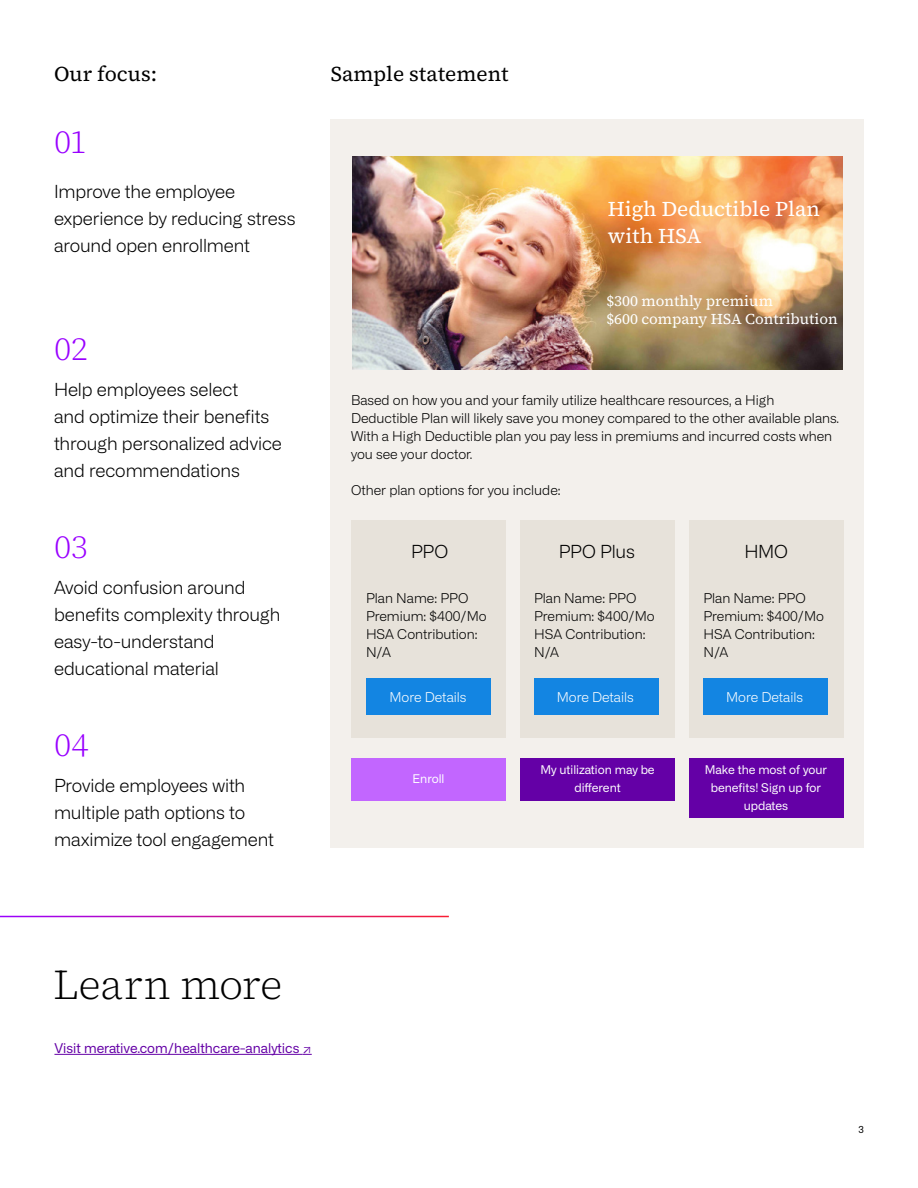
<style>
.page{position:relative;width:918px;height:1188px;background:#fff}
.page>*{position:absolute;margin:0;border:0;box-sizing:border-box;transform-origin:0 0}
.Headline_2__Source_S{font:300 42px "Source Serif 4";letter-spacing:-.005em;color:#000}
.Pull_Quote__Source_S{font:300 33px "Source Serif 4";letter-spacing:-.01em;color:#90f}
.Subhead_1__Source_Se{font:21px "Source Serif 4";color:#fff}
.Subhead_1__Source_Se-2{font:21px "Source Serif 4";color:#000}
.Subhead_3__Alliance{font:300 18px "Alliance No.1";letter-spacing:-.005em;color:#000}
.Subhead_2__Source_Se{font:15px "Source Serif 4";color:#fff}
.Standard_Copy__Allia{font:300 13.5px/18px "Alliance No.1";color:#000}
.Standard_Copy__Allia-2{font:13.5px "Alliance No.1";color:#6400a6}
.Standard_Copy__Allia-3{font:300 13.5px "Alliance No.1";color:#fff}
.Small_Copy__Alliance{font:12px/18px "Alliance No.1";color:#fff;text-align:center}
.t1{font:9.75px "Alliance No.1";color:#000}
.s1{font-family:"Source Serif 4"}
</style>
<div class="page">
<div style="left:331px;top:119px;width:533px;height:729px;background:#f3f0ec"></div>
<img style="left:352px;top:156px;width:491px;height:213px">
<div style="left:352px;top:520px;width:154px;height:217px;background:#e7e2da"></div>
<div style="left:520px;top:520px;width:154px;height:217px;background:#e7e2da"></div>
<div style="left:689px;top:520px;width:154px;height:217px;background:#e7e2da"></div>
<div style="left:367px;top:678px;width:124px;height:37px;background:#1385e2"></div>
<div style="left:352px;top:758px;width:154px;height:43px;background:#c266ff"></div>
<div style="left:521px;top:758px;width:154px;height:43px;background:#6400a6"></div>
<div style="left:689px;top:758px;width:154px;height:59px;background:#6400a6"></div>
<div style="left:534px;top:678px;width:124px;height:37px;background:#1385e2"></div>
<div style="left:703px;top:678px;width:125px;height:37px;background:#1385e2"></div>
<hr style="left:54px;top:1054px;width:249px;height:1px;background:#6400a6">
<p class="Subhead_1__Source_Se-2" style="left:54px;top:60px;width:105px">Our focus:</p>
<p class="Subhead_1__Source_Se-2" style="left:331px;top:60px;width:179px">Sample statement</p>
<p class="Pull_Quote__Source_S" style="left:54px;top:120px;width:35px">01</p>
<p class="Subhead_3__Alliance" style="left:54px;top:180px;width:183px">Improve the employee</p>
<p class="Subhead_3__Alliance" style="left:54px;top:207px;width:243px">experience by reducing stress</p>
<p class="Subhead_3__Alliance" style="left:54px;top:234px;width:198px">around open enrollment</p>
<p class="Pull_Quote__Source_S" style="left:54px;top:327px;width:36px">02</p>
<p class="Subhead_3__Alliance" style="left:54px;top:378px;width:186px">Help employees select</p>
<p class="Subhead_3__Alliance" style="left:54px;top:405px;width:217px">and optimize their benefits</p>
<p class="Subhead_3__Alliance" style="left:54px;top:432px;width:230px">through personalized advice</p>
<p class="Subhead_3__Alliance" style="left:54px;top:459px;width:187px">and recommendations</p>
<p class="Pull_Quote__Source_S" style="left:54px;top:525px;width:36px">03</p>
<p class="Subhead_3__Alliance" style="left:54px;top:576px;width:193px">Avoid confusion around</p>
<p class="Subhead_3__Alliance" style="left:54px;top:603px;width:228px">benefits complexity through</p>
<p class="Subhead_3__Alliance" style="left:54px;top:630px;width:162px">easy-to-understand</p>
<p class="Subhead_3__Alliance" style="left:54px;top:657px;width:166px">educational material</p>
<p class="Pull_Quote__Source_S" style="left:54px;top:723px;width:36px">04</p>
<p class="Subhead_3__Alliance" style="left:54px;top:774px;width:193px">Provide employees with</p>
<p class="Subhead_3__Alliance" style="left:54px;top:801px;width:193px">multiple path options to</p>
<p class="Subhead_3__Alliance" style="left:54px;top:828px;width:221px">maximize tool engagement</p>
<p class="Subhead_1__Source_Se" style="left:608px;top:195px;width:213px">High Deductible Plan</p>
<p class="Subhead_1__Source_Se" style="left:608px;top:222px;width:95px">with HSA</p>
<p class="Subhead_2__Source_Se" style="left:606px;top:291px;width:168px">$300 monthly premium</p>
<p class="Subhead_2__Source_Se" style="left:606px;top:309px;width:233px">$600 company HSA Contribution</p>
<p class="Standard_Copy__Allia" style="left:351px;top:391px;width:490px">Based on how you and your family utilize healthcare resources, a High Deductible Plan will likely save you money compared to the other available plans.<br>With a High Deductible plan you pay less in premiums and incurred costs when you see your doctor.</p>
<p class="Standard_Copy__Allia" style="left:351px;top:481px;width:211px">Other plan options for you include:</p>
<p class="Subhead_3__Alliance" style="left:411px;top:540px;width:39px">PPO</p>
<p class="Subhead_3__Alliance" style="left:559px;top:540px;width:78px">PPO Plus</p>
<p class="Subhead_3__Alliance" style="left:744px;top:540px;width:45px">HMO</p>
<p class="Standard_Copy__Allia" style="left:366px;top:589px;width:104px">Plan Name: PPO</p>
<p class="Standard_Copy__Allia" style="left:366px;top:607px;width:122px">Premium: $400/Mo</p>
<p class="Standard_Copy__Allia" style="left:366px;top:625px;width:113px">HSA Contribution:<br>N/A</p>
<p class="Standard_Copy__Allia" style="left:534px;top:589px;width:104px">Plan Name: PPO</p>
<p class="Standard_Copy__Allia" style="left:534px;top:607px;width:122px">Premium: $400/Mo</p>
<p class="Standard_Copy__Allia" style="left:534px;top:625px;width:113px">HSA Contribution:<br>N/A</p>
<p class="Standard_Copy__Allia" style="left:703px;top:589px;width:104px">Plan Name: PPO</p>
<p class="Standard_Copy__Allia" style="left:703px;top:607px;width:122px">Premium: $400/Mo</p>
<p class="Standard_Copy__Allia" style="left:703px;top:625px;width:113px">HSA Contribution:<br>N/A</p>
<p class="Standard_Copy__Allia-3" style="left:390px;top:689px;width:79px">More Details</p>
<p class="Standard_Copy__Allia-3" style="left:557px;top:689px;width:79px">More Details</p>
<p class="Standard_Copy__Allia-3" style="left:726px;top:689px;width:79px">More Details</p>
<p class="Small_Copy__Alliance" style="left:413px;top:770px;width:33px">Enroll</p>
<p class="Small_Copy__Alliance" style="left:540px;top:761px;width:116px">My utilization may be different</p>
<p class="Small_Copy__Alliance" style="left:705px;top:761px;width:124px">Make the most of your benefits! Sign up for updates</p>
<p class="Headline_2__Source_S" style="left:53px;top:957px;width:231px">Learn more</p>
<p class="Standard_Copy__Allia-2" style="left:54px;top:1039px;width:259px">Visit merative.com/healthcare-analytics <span class="s1">↗</span></p>
<p class="t1" style="left:859px;top:1123px;width:7px">3</p>
</div>
